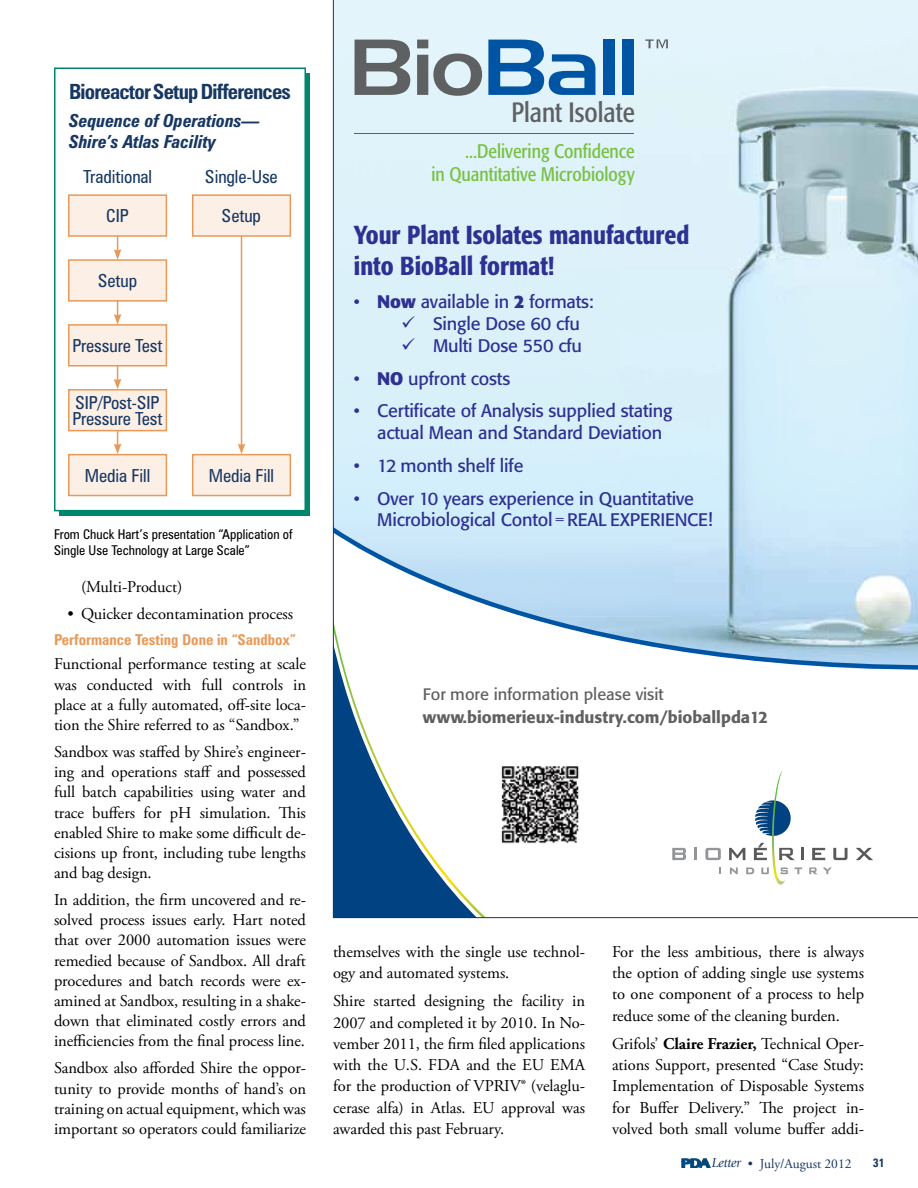
<style>
.page{position:relative;width:918px;height:1188px;background:#fff}
.page>*{position:absolute;margin:0;border:0;box-sizing:border-box;transform-origin:0 0}
.t1{font:condensed 27.6px "Formata BQ";color:#5f6062}
.t2{font:500 condensed 25.8px/30.9px "Formata BQ";color:#2e3092}
.t3{font:700 condensed 21px "Zurich BT";letter-spacing:-.035em;color:#173763}
.t4{font:condensed 19.5px/23.4px "Formata BQ";color:#7ac143;text-align:right}
.t5{font:18px/21.6px "Formata BQ";letter-spacing:-.01em;color:#2e3092}
.t6{font:condensed 18px/16.5px "Zurich BT";letter-spacing:-.005em;color:#173763}
.t7{font:italic 700 condensed 18px/21px "Zurich BT";letter-spacing:-.005em;color:#173763}
.t8{font:16.5px/20.2px "Adobe Garamond Pro";letter-spacing:-.005em;color:#000;text-align:justify}
.t9{font:500 16.35px "Formata BQ";color:#5f6062}
.t10{font:16.35px "Formata BQ";color:#5f6062}
.t11{font:700 condensed 15px "Zurich BT";color:#e89958}
.t12{font:condensed 13.5px/16.5px "Zurich BT";color:#000}
.t13{font:13.5px "Adobe Garamond Pro";color:#173763}
.t14{font:700 condensed 12px "Zurich BT";color:#173763}
.s1{font-weight:700}
.s2{font-family:"Giovanni";font-style:italic}
</style>
<div class="page">
<svg style="left:682px;top:1159px;width:28px;height:8px"></svg>
<svg style="left:333px;top:0;width:585px;height:918px"></svg>
<div style="left:60px;top:73px;width:250px;height:442px;background:#00866d"></div>
<div style="left:55px;top:68px;width:250px;height:443px;background:#fff"></div>
<div style="left:54px;top:68px;width:252px;height:443px;border:2px solid #00866d"></div>
<div style="left:69px;top:195px;width:97px;height:41px;background:#fcf0e6"></div>
<div style="left:68px;top:194px;width:99px;height:43px;border:2px solid #e89958"></div>
<div style="left:69px;top:260px;width:97px;height:41px;background:#fcf0e6"></div>
<div style="left:68px;top:259px;width:99px;height:43px;border:2px solid #e89958"></div>
<div style="left:69px;top:325px;width:97px;height:41px;background:#fcf0e6"></div>
<div style="left:68px;top:324px;width:99px;height:43px;border:2px solid #e89958"></div>
<div style="left:69px;top:390px;width:97px;height:41px;background:#fcf0e6"></div>
<div style="left:68px;top:389px;width:99px;height:42px;border:2px solid #e89958"></div>
<div style="left:69px;top:455px;width:97px;height:41px;background:#fcf0e6"></div>
<div style="left:68px;top:454px;width:99px;height:42px;border:2px solid #e89958"></div>
<div style="left:193px;top:455px;width:97px;height:41px;background:#fcf0e6"></div>
<div style="left:192px;top:454px;width:99px;height:42px;border:2px solid #e89958"></div>
<hr style="left:241px;top:236px;width:1px;height:210px;background:#e89958">
<svg style="left:238px;top:444px;width:7px;height:10px"></svg>
<div style="left:193px;top:195px;width:97px;height:41px;background:#fcf0e6"></div>
<div style="left:192px;top:194px;width:99px;height:43px;border:2px solid #e89958"></div>
<svg style="left:114px;top:430px;width:7px;height:24px"></svg>
<svg style="left:114px;top:366px;width:7px;height:23px"></svg>
<svg style="left:114px;top:301px;width:7px;height:24px"></svg>
<svg style="left:114px;top:236px;width:7px;height:24px"></svg>
<svg style="left:403px;top:316px;width:30px;height:15px"></svg>
<svg style="left:403px;top:338px;width:30px;height:15px"></svg>
<p class="t3" style="left:69px;top:79px;width:223px">Bioreactor Setup Differences</p>
<p class="t7" style="left:69px;top:110px;width:192px">Sequence of Operations—<br>Shire’s Atlas Facility</p>
<p class="t6" style="left:83px;top:168px;width:71px">Traditional</p>
<p class="t6" style="left:205px;top:168px;width:74px">Single-Use</p>
<p class="t6" style="left:106px;top:208px;width:24px">CIP</p>
<p class="t6" style="left:98px;top:273px;width:41px">Setup</p>
<p class="t6" style="left:72px;top:337px;width:92px">Pressure Test</p>
<p class="t6" style="left:72px;top:394px;width:92px">SIP/Post-SIP<br>Pressure Test</p>
<p class="t6" style="left:222px;top:208px;width:41px">Setup</p>
<p class="t6" style="left:85px;top:467px;width:67px">Media Fill</p>
<p class="t6" style="left:209px;top:467px;width:67px">Media Fill</p>
<p class="t12" style="left:54px;top:525px;width:240px">From Chuck Hart’s presentation “Application of<br>Single Use Technology at Large Scale”</p>
<p class="t8" style="left:81px;top:578px;width:103px">(Multi-Product)</p>
<p class="t8" style="left:68px;top:605px;width:227px">• Quicker decontamination process</p>
<p class="t11" style="left:54px;top:630px;width:243px">Performance Testing Done in “Sandbox”</p>
<p class="t8" style="left:54px;top:655px;width:254px">Functional performance testing at scale was conducted with full controls in place at a fully automated, off-site loca&shy;tion the Shire referred to as “Sandbox.”</p>
<p class="t8" style="left:54px;top:742px;width:254px">Sandbox was staffed by Shire’s engineer&shy;ing and operations staff and possessed full batch capabilities using water and trace buffers for pH simulation. This enabled Shire to make some difficult de&shy;cisions up front, including tube lengths and bag design.</p>
<p class="t8" style="left:54px;top:890px;width:254px">In addition, the firm uncovered and re&shy;solved process issues early. Hart noted that over 2000 automation issues were remedied because of Sandbox. All draft procedures and batch records were ex&shy;amined at Sandbox, resulting in a shake&shy;down that eliminated costly errors and inefficiencies from the final process line.</p>
<p class="t8" style="left:54px;top:1059px;width:254px">Sandbox also afforded Shire the oppor&shy;tunity to provide months of hand’s on training on actual equipment, which was important so operators could familiarize</p>
<h1 class="t1" style="left:512px;top:96px;width:125px">Plant Isolate</h1>
<p class="t4" style="left:432px;top:139px;width:205px">...Delivering Confidence<br>in Quantitative Microbiology</p>
<h2 class="t2" style="left:354px;top:219px;width:337px">Your Plant Isolates manufactured into BioBall format!</h2>
<p class="t5" style="left:433px;top:291px;width:162px;text-indent:-79px">• <span class="s1">Now</span> available in <span class="s1">2</span> formats:<br>Single Dose 60 cfu<br>Multi Dose 550 cfu</p>
<p class="t5" style="left:354px;top:367px;width:158px">• <span class="s1">NO</span> upfront costs</p>
<p class="t5" style="left:377px;top:400px;width:297px;text-indent:-23px">• Certificate of Analysis supplied stating actual Mean and Standard Deviation</p>
<p class="t5" style="left:354px;top:455px;width:171px">• 12 month shelf life</p>
<p class="t5" style="left:377px;top:487px;width:337px;text-indent:-23px">• Over 10 years experience in Quantitative<br>Microbiological Contol <sup>=</sup> REAL EXPERIENCE!</p>
<p class="t10" style="left:423px;top:684px;width:242px">For more information please visit</p>
<p class="t9" style="left:423px;top:707px;width:347px">www.biomerieux-industry.com/bioballpda12</p>
<p class="t8" style="left:333px;top:942px;width:254px;line-height:21.3px">themselves with the single use technol&shy;ogy and automated systems.</p>
<p class="t8" style="left:333px;top:991px;width:254px;line-height:21.3px">Shire started designing the facility in 2007 and completed it by 2010. In No&shy;vember 2011, the firm filed applications with the U.S. FDA and the EU EMA for the production of VPRIV® (velaglu&shy;cerase alfa) in Atlas. EU approval was awarded this past February.</p>
<p class="t8" style="left:612px;top:942px;width:254px;line-height:21.3px">For the less ambitious, there is always the option of adding single use systems to one component of a process to help reduce some of the cleaning burden.</p>
<p class="t8" style="left:612px;top:1033px;width:254px;line-height:21.3px">Grifols’ <span class="s1">Claire Frazier,</span> Technical Oper&shy;ations Support, presented “Case Study:<br>Implementation of Disposable Systems for Buffer Delivery.” The project in&shy;volved both small volume buffer addi-</p>
<p class="t13" style="left:712px;top:1155px;width:141px"><span class="s2">Letter</span> • July/August 2012</p>
<p class="t14" style="left:873px;top:1156px;width:13px">31</p>
</div>
